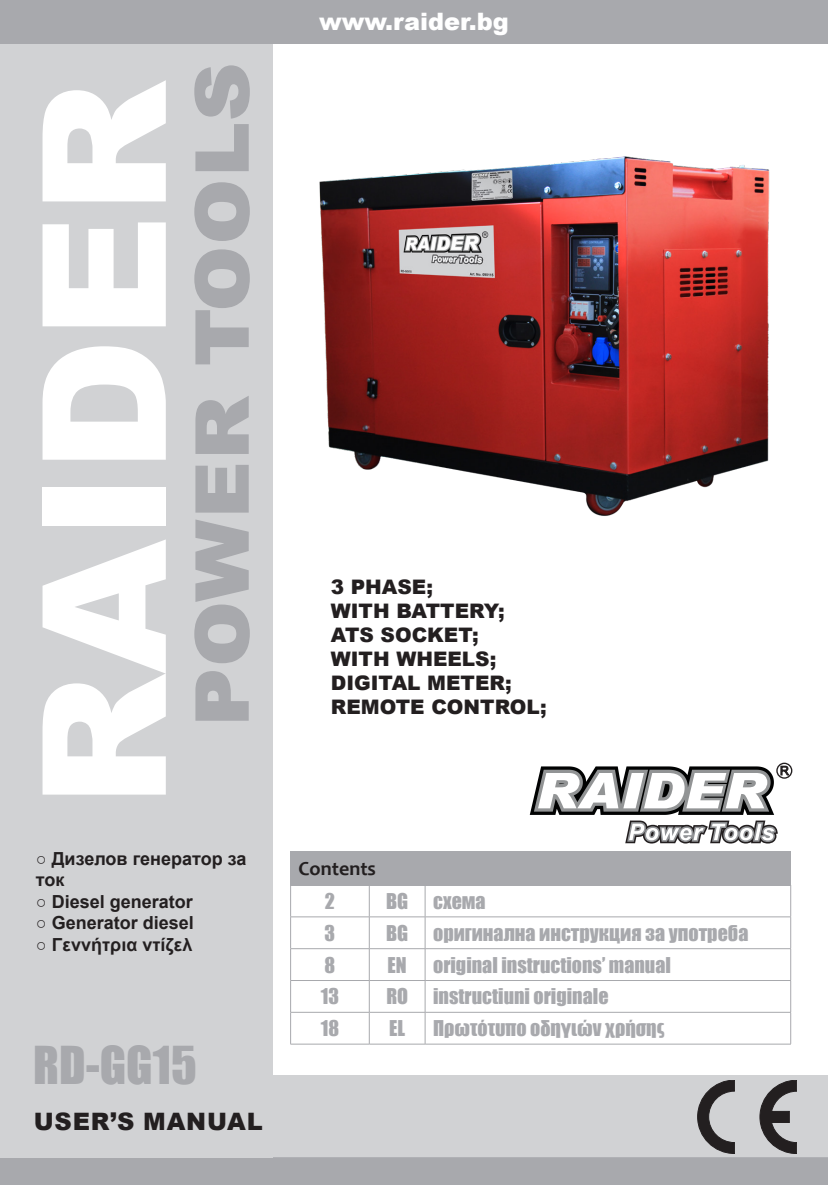
<style>
.page{position:relative;width:828px;height:1185px;background:#fff}
.page>*{position:absolute;margin:0;border:0;box-sizing:border-box;transform-origin:0 0}
.Body_Text_2{font:900 172.2px "Arial";color:#fff}
.Body_Text_2-2{font:900 96px "Arial";color:#a8a9ad}
.t1{font:48px "Impact";color:#a8a9ad}
.Body_Text_2-3{font:900 24px "Arial";color:#fff}
.t2{font:900 24px "Arial";letter-spacing:.035em;color:#231f20}
.t3{font:20px "Impact";color:#a8a9ad}
.t4{font:900 20px "Arial";color:#231f20}
.t5{font:700 20px "Candara";color:#231f20}
.SUB_1{font:700 18px/21.6px "Arial";color:#231f20}
</style>
<div class="page">
<div style="left:0;top:1077px;width:828px;height:108px;background:#a8a9ad"></div>
<div style="left:0;top:0;width:272px;height:1157px;background:#d1d2d4"></div>
<div style="left:0;top:0;width:828px;height:44px;background:#a8a9ad"></div>
<div style="left:272px;top:1075px;width:556px;height:82px;background:#d1d2d4"></div>
<svg style="left:697px;top:1080px;width:37px;height:74px;background:#868587"></svg>
<svg style="left:760px;top:1080px;width:37px;height:74px;background:#787678"></svg>
<svg style="left:530px;top:763px;width:262px;height:80px"></svg>
<div style="left:291px;top:851px;width:499px;height:34px;background:#a8a9ad"></div>
<hr style="left:790px;top:885px;width:1px;height:32px;background:#a8a9ad">
<hr style="left:369px;top:916px;width:56px;height:1px;background:#a8a9ad">
<hr style="left:425px;top:916px;width:366px;height:1px;background:#a8a9ad">
<hr style="left:790px;top:917px;width:1px;height:31px;background:#a8a9ad">
<hr style="left:290px;top:949px;width:1px;height:31px;background:#a8a9ad">
<hr style="left:369px;top:948px;width:56px;height:1px;background:#a8a9ad">
<hr style="left:369px;top:949px;width:1px;height:31px;background:#a8a9ad">
<hr style="left:425px;top:948px;width:366px;height:1px;background:#a8a9ad">
<hr style="left:425px;top:949px;width:1px;height:31px;background:#a8a9ad">
<hr style="left:790px;top:949px;width:1px;height:31px;background:#a8a9ad">
<hr style="left:290px;top:980px;width:79px;height:1px;background:#a8a9ad">
<hr style="left:290px;top:981px;width:1px;height:31px;background:#a8a9ad">
<hr style="left:369px;top:980px;width:56px;height:1px;background:#a8a9ad">
<hr style="left:369px;top:981px;width:1px;height:31px;background:#a8a9ad">
<hr style="left:425px;top:980px;width:366px;height:1px;background:#a8a9ad">
<hr style="left:425px;top:981px;width:1px;height:31px;background:#a8a9ad">
<hr style="left:790px;top:981px;width:1px;height:31px;background:#a8a9ad">
<hr style="left:290px;top:1012px;width:79px;height:1px;background:#a8a9ad">
<hr style="left:290px;top:1012px;width:1px;height:32px;background:#a8a9ad">
<hr style="left:369px;top:1012px;width:56px;height:1px;background:#a8a9ad">
<hr style="left:369px;top:1012px;width:1px;height:32px;background:#a8a9ad">
<hr style="left:425px;top:1012px;width:366px;height:1px;background:#a8a9ad">
<hr style="left:425px;top:1012px;width:1px;height:32px;background:#a8a9ad">
<hr style="left:790px;top:1012px;width:1px;height:32px;background:#a8a9ad">
<hr style="left:290px;top:1044px;width:79px;height:1px;background:#a8a9ad">
<hr style="left:369px;top:1044px;width:56px;height:1px;background:#a8a9ad">
<hr style="left:425px;top:1044px;width:366px;height:1px;background:#a8a9ad">
<hr style="left:290px;top:885px;width:1px;height:32px;background:#a8a9ad">
<hr style="left:369px;top:885px;width:1px;height:32px;background:#a8a9ad">
<hr style="left:425px;top:885px;width:1px;height:32px;background:#a8a9ad">
<hr style="left:290px;top:916px;width:79px;height:1px;background:#a8a9ad">
<hr style="left:290px;top:917px;width:1px;height:31px;background:#a8a9ad">
<hr style="left:369px;top:917px;width:1px;height:31px;background:#a8a9ad">
<hr style="left:425px;top:917px;width:1px;height:31px;background:#a8a9ad">
<hr style="left:290px;top:948px;width:79px;height:1px;background:#a8a9ad">
<img style="left:319px;top:156px;width:451px;height:360px">
<p class="Body_Text_2" style="left:-21px;top:808px;width:729px;rotate:-90deg">RAIDER</p>
<p class="Body_Text_2-2" style="left:145px;top:728px;width:667px;rotate:-90deg">power tools</p>
<p class="SUB_1" style="left:36px;top:848px;width:212px">○ Дизелов генератор за ток</p>
<p class="SUB_1" style="left:36px;top:891px;width:158px">○ Diesel generator</p>
<p class="SUB_1" style="left:36px;top:912px;width:159px">○ Generator diesel</p>
<p class="SUB_1" style="left:36px;top:934px;width:158px">○ Γεννήτρια ντίζελ</p>
<p class="t1" style="left:33px;top:1028px;width:165px">RD-GG15</p>
<p class="t2" style="left:34px;top:1104px;width:230px">USER’S MANUAL</p>
<p class="Body_Text_2-3" style="left:319px;top:4px;width:191px">www.raider.bg</p>
<p class="t4" style="left:331px;top:572px;width:104px">3 PHASE;</p>
<p class="t4" style="left:331px;top:596px;width:175px">WITH BATTERY;</p>
<p class="t4" style="left:331px;top:620px;width:149px">ATS SOCKET;</p>
<p class="t4" style="left:331px;top:644px;width:167px">WITH WHEELS;</p>
<p class="t4" style="left:331px;top:668px;width:182px">DIGITAL METER;</p>
<p class="t4" style="left:331px;top:692px;width:217px">REMOTE CONTROL;</p>
<p class="t5" style="left:299px;top:856px;width:79px">Contents</p>
<p class="t3" style="left:325px;top:885px;width:12px">2</p>
<p class="t3" style="left:386px;top:885px;width:24px">BG</p>
<p class="t3" style="left:433px;top:885px;width:54px">схема</p>
<p class="t3" style="left:325px;top:917px;width:12px">3</p>
<p class="t3" style="left:386px;top:917px;width:24px">BG</p>
<p class="t3" style="left:433px;top:917px;width:317px">оригинална инструкция за употреба</p>
<p class="t3" style="left:324px;top:949px;width:12px">8</p>
<p class="t3" style="left:387px;top:949px;width:21px">EN</p>
<p class="t3" style="left:433px;top:949px;width:239px">original instructions’ manual</p>
<p class="t3" style="left:321px;top:981px;width:20px">13</p>
<p class="t3" style="left:386px;top:981px;width:23px">RO</p>
<p class="t3" style="left:433px;top:981px;width:177px">instructiuni originale</p>
<p class="t3" style="left:321px;top:1013px;width:20px">18</p>
<p class="t3" style="left:389px;top:1013px;width:17px">EL</p>
<p class="t3" style="left:433px;top:1013px;width:233px">Πρωτότυπο οδηγιών χρήσης</p>
</div>
